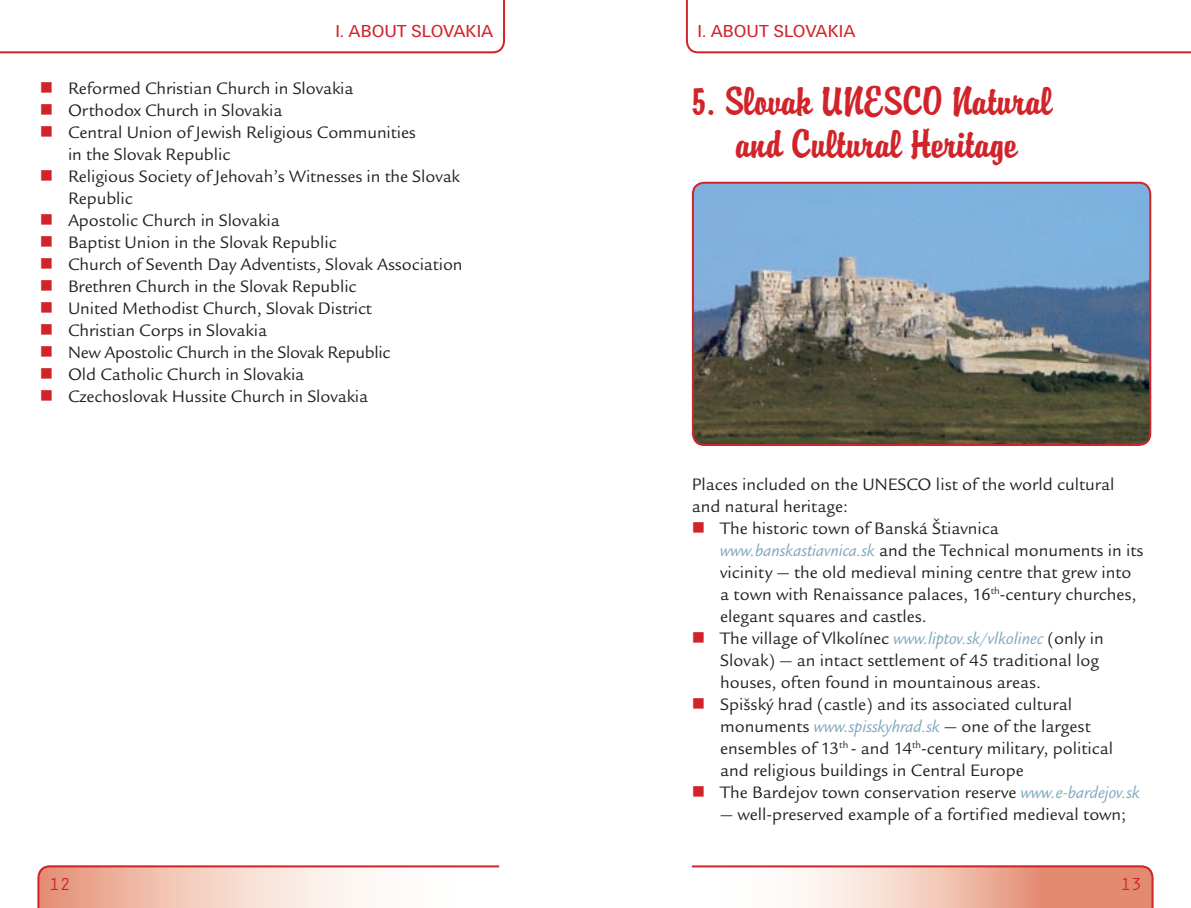
<style>
.page{position:relative;width:1191px;height:908px;background:#fff}
.page>*{position:absolute;margin:0;border:0;box-sizing:border-box;transform-origin:0 0}
.t1{font:36px/43.2px "AT Briquet";color:#d1232a;text-align:center}
.t2{font:18px/22px "Legacy San Itc TEE";color:#231f20}
.t3{font:18px "Legacy San Itc TEE";letter-spacing:-.02em;color:#231f20}
.t4{font:18px "Unitus TEE";color:#d1232a}
.t5{font:18px "Orator Std";color:#d1232a}
.s1{color:#d1232a}
.s2{font-style:italic;color:#7fa8bc}
</style>
<div class="page">
<svg style="left:0;top:0;width:505px;height:53px"></svg>
<svg style="left:37px;top:865px;width:462px;height:42px"></svg>
<svg style="left:692px;top:865px;width:461px;height:42px"></svg>
<svg style="left:686px;top:0;width:505px;height:53px"></svg>
<svg style="left:692px;top:182px;width:459px;height:264px;background:#72828d"></svg>
<p class="t4" style="left:335px;top:21px;width:159px">I. ABOUT SLOVAKIA</p>
<p class="t4" style="left:697px;top:21px;width:159px">I. ABOUT SLOVAKIA</p>
<p class="t2" style="left:40px;top:77px;width:315px"><span class="s1">■</span> Reformed Christian Church in Slovakia</p>
<p class="t2" style="left:40px;top:99px;width:244px"><span class="s1">■</span> Orthodox Church in Slovakia</p>
<p class="t2" style="left:68px;top:121px;width:349px;text-indent:-28px"><span class="s1">■</span> Central Union of Jewish Religious Communities in the Slovak Republic</p>
<p class="t2" style="left:68px;top:165px;width:393px;text-indent:-28px"><span class="s1">■</span> Religious Society of Jehovah’s Witnesses in the Slovak<br>Republic</p>
<p class="t2" style="left:40px;top:209px;width:241px"><span class="s1">■</span> Apostolic Church in Slovakia</p>
<p class="t2" style="left:40px;top:231px;width:298px"><span class="s1">■</span> Baptist Union in the Slovak Republic</p>
<p class="t2" style="left:40px;top:253px;width:424px"><span class="s1">■</span> Church of Seventh Day Adventists, Slovak Association</p>
<p class="t2" style="left:40px;top:275px;width:318px"><span class="s1">■</span> Brethren Church in the Slovak Republic</p>
<p class="t2" style="left:40px;top:297px;width:334px"><span class="s1">■</span> United Methodist Church, Slovak District</p>
<p class="t2" style="left:40px;top:319px;width:229px"><span class="s1">■</span> Christian Corps in Slovakia</p>
<p class="t3" style="left:40px;top:342px;width:352px"><span class="s1">■</span> New Apostolic Church in the Slovak Republic</p>
<p class="t2" style="left:40px;top:363px;width:266px"><span class="s1">■</span> Old Catholic Church in Slovakia</p>
<p class="t2" style="left:40px;top:385px;width:330px"><span class="s1">■</span> Czechoslovak Hussite Church in Slovakia</p>
<p class="t1" style="left:692px;top:80px;width:362px">5. Slovak UNESCO Natural and Cultural Heritage</p>
<p class="t2" style="left:692px;top:473px;width:424px">Places included on the UNESCO list of the world cultural and natural heritage:</p>
<p class="t2" style="left:720px;top:517px;width:425px;text-indent:-28px"><span class="s1">■</span> The historic town of Banská Štiavnica <span class="s2">www.banskastiavnica.sk</span> and the Technical monuments in its vicinity — the old medieval mining centre that grew into a town with Renaissance palaces, 16<sup>th</sup>‑century churches, elegant squares and castles.</p>
<p class="t2" style="left:720px;top:627px;width:385px;text-indent:-28px"><span class="s1">■</span> The village of Vlkolínec <span class="s2">www.liptov.sk/vlkolinec</span> (only in<br>Slovak) — an intact settlement of 45 traditional log houses, often found in mountainous areas.</p>
<p class="t2" style="left:720px;top:693px;width:394px;text-indent:-28px"><span class="s1">■</span> Spišský hrad (castle) and its associated cultural monuments <span class="s2">www.spisskyhrad.sk</span> — one of the largest ensembles of 13<sup>th</sup> ‑ and 14<sup>th</sup>‑century military, political and religious buildings in Central Europe</p>
<p class="t2" style="left:692px;top:781px;width:449px"><span class="s1">■</span> The Bardejov town conservation reserve <span class="s2">www.e-bardejov.sk</span></p>
<p class="t2" style="left:720px;top:803px;width:407px">— well‑preserved example of a fortified medieval town;</p>
<p class="t5" style="left:49px;top:870px;width:23px">12</p>
<p class="t5" style="left:1120px;top:870px;width:23px">13</p>
</div>
